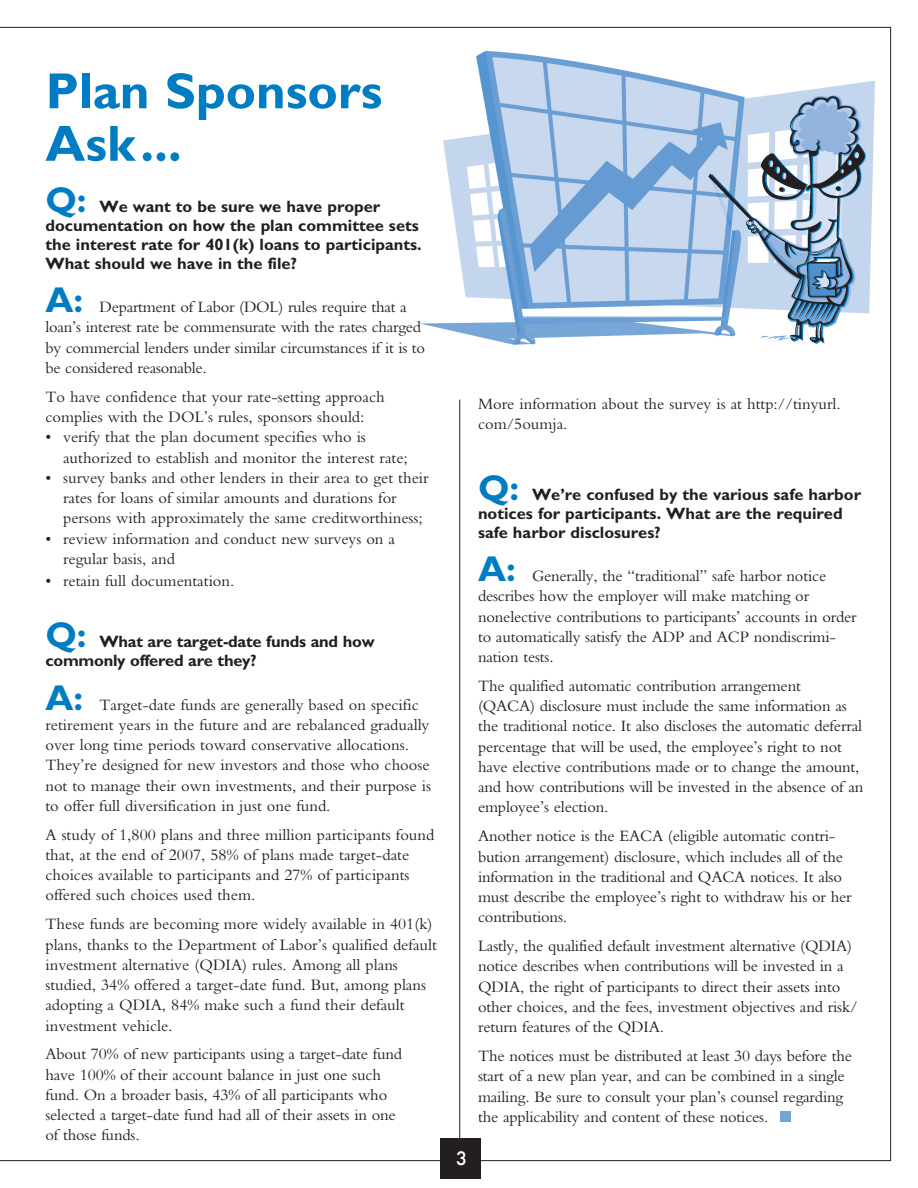
<style>
.page{position:relative;width:918px;height:1188px;background:#fff}
.page>*{position:absolute;margin:0;border:0;box-sizing:border-box;transform-origin:0 0}
.t1{font:700 51px/52.5px "Gill Sans";color:#007cc2}
.t2{font:500 18px "Futura";color:#fff}
.Question_bold{font:16.5px/20.2px "Bembo";letter-spacing:-.01em;color:#231f20}
.bullets{font:16.5px/20.2px "Bembo";color:#231f20}
.Question_bold-2{font:700 16.5px/18.9px "Gill Sans";color:#231f20}
.Body_Copy{font:16.5px/20.2px "Bembo";color:#231f20}
.s1{font-size:36px;color:#007cc2}
.s2{font-family:"Gill Sans";font-weight:700;font-size:36px;color:#007cc2}
</style>
<div class="page">
<img style="left:420px;top:52px;width:454px;height:292px">
<img style="left:709px;top:96px;width:156px;height:247px">
<hr style="left:459px;top:400px;width:1px;height:745px;background:#231f20">
<div style="left:441px;top:1139px;width:40px;height:40px;background:#231f20"></div>
<div style="left:780px;top:1111px;width:11px;height:11px;background:#73a4d6"></div>
<p class="t1" style="left:45px;top:64px;width:338px">Plan Sponsors<br>Ask...</p>
<p class="Question_bold-2" style="left:45px;top:197px;width:378px"><span class="s1">Q:</span> We want to be sure we have proper documentation on how the plan committee sets the interest rate for 401(k) loans to participants.<br>What should we have in the file?</p>
<p class="Question_bold" style="left:45px;top:297px;width:381px"><span class="s2">A:</span> Department of Labor (DOL) rules require that a loan’s interest rate be commensurate with the rates charged by commercial lenders under similar circumstances if it is to be considered reasonable.</p>
<p class="Body_Copy" style="left:45px;top:386px;width:341px">To have confidence that your rate-setting approach complies with the DOL’s rules, sponsors should:</p>
<p class="bullets" style="left:63px;top:427px;width:346px;text-indent:-18px">• verify that the plan document specifies who is authorized to establish and monitor the interest rate;</p>
<p class="bullets" style="left:63px;top:467px;width:367px;text-indent:-18px">• survey banks and other lenders in their area to get their rates for loans of similar amounts and durations for persons with approximately the same creditworthiness;</p>
<p class="bullets" style="left:63px;top:528px;width:334px;text-indent:-18px">• review information and conduct new surveys on a regular basis, and</p>
<p class="bullets" style="left:45px;top:571px;width:191px">• retain full documentation.</p>
<p class="Question_bold-2" style="left:45px;top:632px;width:331px"><span class="s1">Q:</span> What are target-date funds and how commonly offered are they?</p>
<p class="Question_bold" style="left:45px;top:694px;width:387px"><span class="s2">A:</span> Target-date funds are generally based on specific retirement years in the future and are rebalanced gradually over long time periods toward conservative allocations.<br>They’re designed for new investors and those who choose not to manage their own investments, and their purpose is to offer full diversification in just one fund.</p>
<p class="Question_bold" style="left:45px;top:824px;width:390px">A study of 1,800 plans and three million participants found that, at the end of 2007, 58% of plans made target-date choices available to participants and 27% of participants offered such choices used them.</p>
<p class="Question_bold" style="left:45px;top:914px;width:393px">These funds are becoming more widely available in 401(k) plans, thanks to the Department of Labor’s qualified default investment alternative (QDIA) rules. Among all plans studied, 34% offered a target-date fund. But, among plans adopting a QDIA, 84% make such a fund their default investment vehicle.</p>
<p class="Question_bold" style="left:45px;top:1044px;width:358px">About 70% of new participants using a target-date fund have 100% of their account balance in just one such fund. On a broader basis, 43% of all participants who selected a target-date fund had all of their assets in one of those funds.</p>
<p class="Question_bold" style="left:478px;top:393px;width:364px">More information about the survey is at http://tinyurl. com/5oumja.</p>
<p class="t2" style="left:456px;top:1146px;width:13px">3</p>
<p class="Question_bold-2" style="left:478px;top:485px;width:385px"><span class="s1">Q:</span> We’re confused by the various safe harbor notices for participants. What are the required safe harbor disclosures?</p>
<p class="Question_bold" style="left:478px;top:565px;width:380px"><span class="s2">A:</span> Generally, the “traditional” safe harbor notice describes how the employer will make matching or nonelective contributions to participants’ accounts in order to automatically satisfy the ADP and ACP nondiscrimi&shy;nation tests.</p>
<p class="Question_bold" style="left:478px;top:675px;width:387px">The qualified automatic contribution arrangement<br>(QACA) disclosure must include the same information as the traditional notice. It also discloses the automatic deferral percentage that will be used, the employee’s right to not have elective contributions made or to change the amount, and how contributions will be invested in the absence of an employee’s election.</p>
<p class="Question_bold" style="left:478px;top:826px;width:375px">Another notice is the EACA (eligible automatic contri&shy;bution arrangement) disclosure, which includes all of the information in the traditional and QACA notices. It also must describe the employee’s right to withdraw his or her contributions.</p>
<p class="Question_bold" style="left:478px;top:936px;width:381px">Lastly, the qualified default investment alternative (QDIA) notice describes when contributions will be invested in a QDIA, the right of participants to direct their assets into other choices, and the fees, investment objectives and risk/ return features of the QDIA.</p>
<p class="Question_bold" style="left:478px;top:1046px;width:376px">The notices must be distributed at least 30 days before the start of a new plan year, and can be combined in a single mailing. Be sure to consult your plan’s counsel regarding the applicability and content of these notices.</p>
</div>
